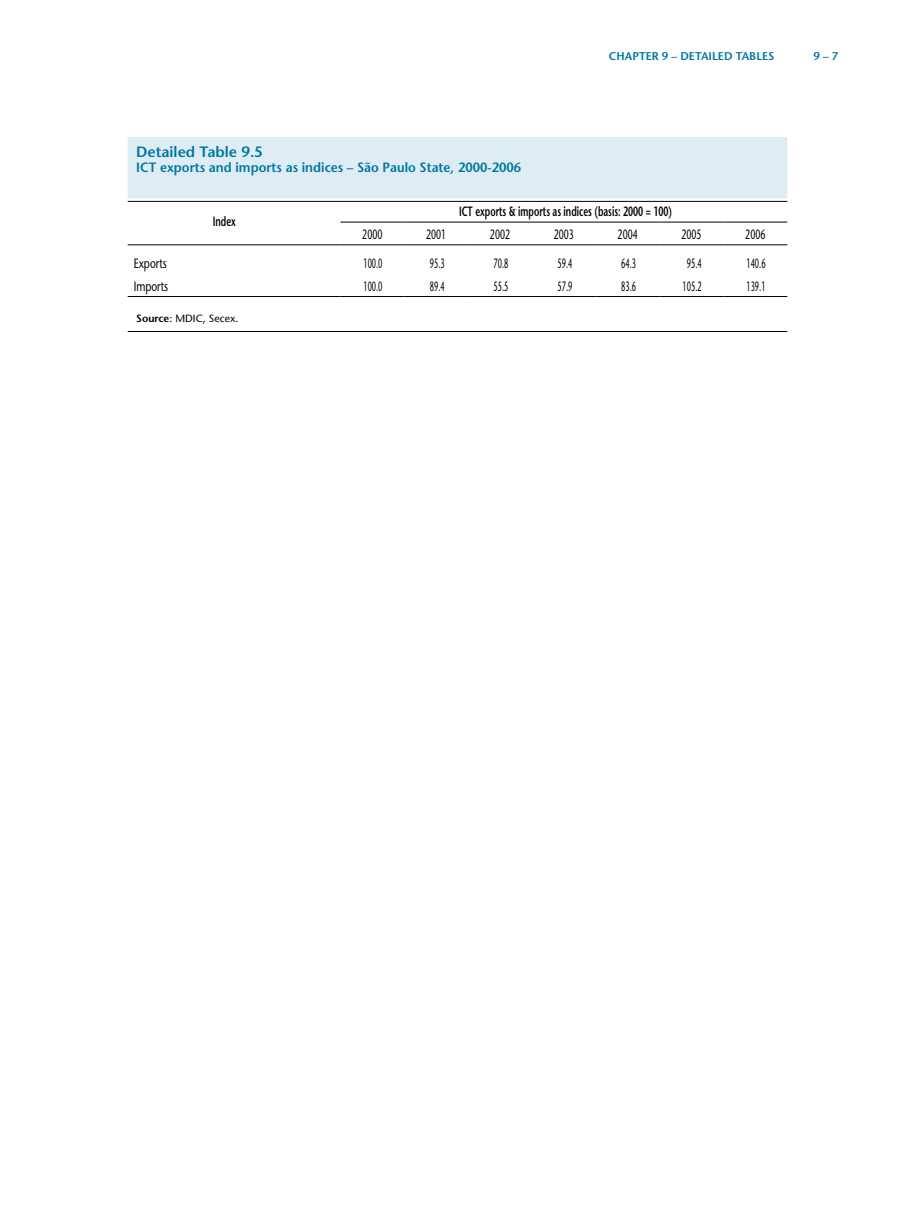
<style>
.page{position:relative;width:915px;height:1221px;background:#fff}
.page>*{position:absolute;margin:0;border:0;box-sizing:border-box;transform-origin:0 0}
.t1{font:600 15px "Stone Sans";color:#0076a3}
.t2{font:13.5px "Stone Sans";color:#000;scale:.55 1}
.t3{font:600 13.5px "Stone Sans";color:#0076a3;scale:.95 1}
.t4{font:600 13.5px "Stone Sans";color:#000;scale:.65 1}
.t5{font:13.5px "Stone Sans";color:#000;scale:.65 1}
.t6{font:13.5px "Stone Sans";color:#000;scale:.75 1}
.t7{font:600 11.25px "Stone Sans";color:#0076a3}
.t8{font:10.5px "Stone Sans";color:#000}
.s1{font-weight:600}
</style>
<div class="page">
<div style="left:128px;top:137px;width:659px;height:61px;background:#deedf4"></div>
<hr style="left:128px;top:201px;width:659px;height:1px;background:#000">
<hr style="left:128px;top:331px;width:659px;height:1px;background:#000">
<hr style="left:128px;top:244px;width:212px;height:1px;background:#000">
<hr style="left:340px;top:244px;width:64px;height:1px;background:#000">
<hr style="left:404px;top:244px;width:64px;height:1px;background:#000">
<hr style="left:468px;top:244px;width:63px;height:1px;background:#000">
<hr style="left:531px;top:244px;width:64px;height:1px;background:#000">
<hr style="left:595px;top:244px;width:64px;height:1px;background:#000">
<hr style="left:659px;top:244px;width:64px;height:1px;background:#000">
<hr style="left:723px;top:244px;width:64px;height:1px;background:#000">
<hr style="left:340px;top:222px;width:64px;height:1px;background:#000">
<hr style="left:404px;top:222px;width:64px;height:1px;background:#000">
<hr style="left:468px;top:222px;width:63px;height:1px;background:#000">
<hr style="left:531px;top:222px;width:64px;height:1px;background:#000">
<hr style="left:595px;top:222px;width:64px;height:1px;background:#000">
<hr style="left:659px;top:222px;width:64px;height:1px;background:#000">
<hr style="left:723px;top:222px;width:64px;height:1px;background:#000">
<hr style="left:128px;top:296px;width:212px;height:1px;background:#000">
<hr style="left:340px;top:296px;width:64px;height:1px;background:#000">
<hr style="left:404px;top:296px;width:64px;height:1px;background:#000">
<hr style="left:468px;top:296px;width:63px;height:1px;background:#000">
<hr style="left:531px;top:296px;width:64px;height:1px;background:#000">
<hr style="left:595px;top:296px;width:64px;height:1px;background:#000">
<hr style="left:659px;top:296px;width:64px;height:1px;background:#000">
<hr style="left:723px;top:296px;width:64px;height:1px;background:#000">
<p class="t1" style="left:136px;top:142px;width:128px">Detailed Table 9.5</p>
<p class="t3" style="left:136px;top:158px;width:406px">ICT exports and imports as indices – São Paulo State, 2000-2006</p>
<p class="t7" style="left:608px;top:49px;width:167px">chapter 9 – Detailed tables</p>
<p class="t7" style="left:813px;top:49px;width:26px">9 – 7</p>
<p class="t4" style="left:213px;top:213px;width:37px">Index</p>
<p class="t4" style="left:459px;top:203px;width:329px">ICT exports &amp; imports as indices (basis: 2000 = 100)</p>
<p class="t5" style="left:362px;top:226px;width:32px">2000</p>
<p class="t5" style="left:426px;top:226px;width:32px">2001</p>
<p class="t5" style="left:490px;top:226px;width:32px">2002</p>
<p class="t5" style="left:553px;top:226px;width:32px">2003</p>
<p class="t5" style="left:617px;top:226px;width:32px">2004</p>
<p class="t5" style="left:681px;top:226px;width:32px">2005</p>
<p class="t5" style="left:745px;top:226px;width:32px">2006</p>
<p class="t6" style="left:134px;top:255px;width:46px">Exports</p>
<p class="t2" style="left:363px;top:255px;width:36px">100.0</p>
<p class="t2" style="left:429px;top:255px;width:29px">95.3</p>
<p class="t2" style="left:493px;top:255px;width:29px">70.8</p>
<p class="t2" style="left:557px;top:255px;width:29px">59.4</p>
<p class="t2" style="left:621px;top:255px;width:29px">64.3</p>
<p class="t2" style="left:686px;top:255px;width:29px">95.4</p>
<p class="t2" style="left:746px;top:255px;width:36px">140.6</p>
<p class="t6" style="left:134px;top:277px;width:48px">Imports</p>
<p class="t2" style="left:363px;top:277px;width:36px">100.0</p>
<p class="t2" style="left:429px;top:277px;width:29px">89.4</p>
<p class="t2" style="left:493px;top:277px;width:29px">55.5</p>
<p class="t2" style="left:557px;top:277px;width:29px">57.9</p>
<p class="t2" style="left:621px;top:277px;width:29px">83.6</p>
<p class="t2" style="left:682px;top:277px;width:36px">105.2</p>
<p class="t2" style="left:746px;top:277px;width:36px">139.1</p>
<p class="t8" style="left:136px;top:312px;width:104px"><span class="s1">Source</span>: MDIC, Secex.</p>
</div>
